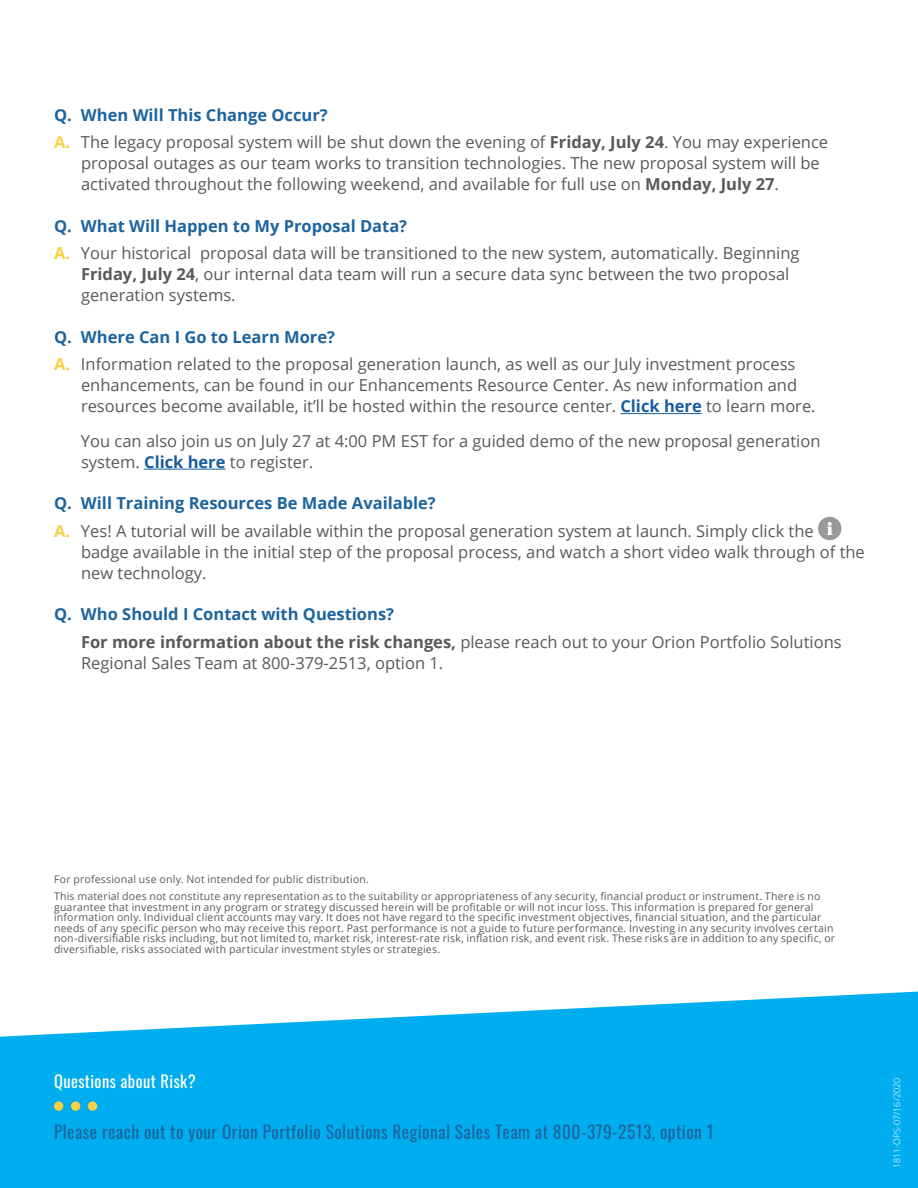
<style>
.page{position:relative;width:918px;height:1188px;background:#fff}
.page>*{position:absolute;margin:0;border:0;box-sizing:border-box;transform-origin:0 0}
.Paragraph_Style_4{font:17.4px "Oswald";letter-spacing:.025em;color:#1d649e}
.Body_Text_11pt{font:16.5px/21px "Open Sans";color:#58595c}
.Body_Text_11pt-2{font:700 16.5px "Open Sans";color:#1d649e}
.Paragraph_Style_2{font:16.5px "Oswald";letter-spacing:.025em;color:#fff}
.Footnote{font:10.5px/10.5px "Open Sans";letter-spacing:.02em;color:#58595c}
.t1{font:300 9px "Open Sans";color:#fff}
.s1{font-weight:700;color:#f8d042}
.s2{font-weight:700}
.s3{font-weight:700;color:#175d9e}
</style>
<div class="page">
<hr style="left:620px;top:413px;width:82px;height:1px;background:#175d9e">
<hr style="left:144px;top:469px;width:82px;height:1px;background:#175d9e">
<svg style="left:818px;top:517px;width:23px;height:23px"></svg>
<svg style="left:0;top:992px;width:918px;height:196px;background:#1cb7f0"></svg>
<div style="left:54px;top:1101px;width:9px;height:10px;background:#f8d042;border-radius:50%"></div>
<div style="left:71px;top:1101px;width:9px;height:10px;background:#f8d042;border-radius:50%"></div>
<div style="left:88px;top:1101px;width:9px;height:10px;background:#f8d042;border-radius:50%"></div>
<p class="Body_Text_11pt-2" style="left:54px;top:103px;width:275px">Q. When Will This Change Occur?</p>
<p class="Body_Text_11pt" style="left:81px;top:131px;width:749px;text-indent:-27px"><span class="s1">A.</span> The legacy proposal system will be shut down the evening of <span class="s2">Friday, July 24</span>. You may experience proposal outages as our team works to transition technologies. The new proposal system will be activated throughout the following weekend, and available for full use on <span class="s2">Monday, July 27</span>.</p>
<p class="Body_Text_11pt-2" style="left:54px;top:214px;width:355px">Q. What Will Happen to My Proposal Data?</p>
<p class="Body_Text_11pt" style="left:81px;top:242px;width:720px;text-indent:-27px"><span class="s1">A.</span> Your historical proposal data will be transitioned to the new system, automatically. Beginning<br><span class="s2">Friday, July 24</span>, our internal data team will run a secure data sync between the two proposal generation systems.</p>
<p class="Body_Text_11pt-2" style="left:54px;top:325px;width:283px">Q. Where Can I Go to Learn More?</p>
<p class="Body_Text_11pt" style="left:81px;top:353px;width:736px;text-indent:-27px"><span class="s1">A.</span> Information related to the proposal generation launch, as well as our July investment process enhancements, can be found in our Enhancements Resource Center. As new information and resources become available, it’ll be hosted within the resource center. <span class="s3">Click here</span> to learn more.</p>
<p class="Body_Text_11pt" style="left:81px;top:430px;width:741px">You can also join us on July 27 at 4:00 PM EST for a guided demo of the new proposal generation system. <span class="s3">Click here</span> to register.</p>
<p class="Body_Text_11pt-2" style="left:54px;top:491px;width:383px">Q. Will Training Resources Be Made Available?</p>
<p class="Body_Text_11pt" style="left:81px;top:520px;width:785px;text-indent:-27px"><span class="s1">A.</span> Yes! A tutorial will be available within the proposal generation system at launch. Simply click the badge available in the initial step of the proposal process, and watch a short video walk through of the new technology.</p>
<p class="Body_Text_11pt-2" style="left:54px;top:602px;width:342px">Q. Who Should I Contact with Questions?</p>
<p class="Body_Text_11pt" style="left:81px;top:631px;width:762px"><span class="s2">For more information about the risk changes,</span> please reach out to your Orion Portfolio Solutions<br>Regional Sales Team at 800-379-2513, option 1.</p>
<p class="Footnote" style="left:54px;top:874px;width:317px">For professional use only. Not intended for public distribution.</p>
<p class="Footnote" style="left:54px;top:891px;width:783px">This material does not constitute any representation as to the suitability or appropriateness of any security, financial product or instrument. There is no guarantee that investment in any program or strategy discussed herein will be profitable or will not incur loss. This information is prepared for general information only. Individual client accounts may vary. It does not have regard to the specific investment objectives, financial situation, and the particular needs of any specific person who may receive this report. Past performance is not a guide to future performance. Investing in any security involves certain non-diversifiable risks including, but not limited to, market risk, interest-rate risk, inflation risk, and event risk. These risks are in addition to any specific, or diversifiable, risks associated with particular investment styles or strategies.</p>
<p class="Paragraph_Style_2" style="left:54px;top:1067px;width:143px">Questions about Risk?</p>
<p class="Paragraph_Style_4" style="left:54px;top:1116px;width:661px">Please reach out to your Orion Portfolio Solutions Regional Sales Team at 800-379-2513, option 1</p>
<p class="t1" style="left:891px;top:1168px;width:92px;rotate:-90deg">1811-OPS-07/16/2020</p>
</div>
